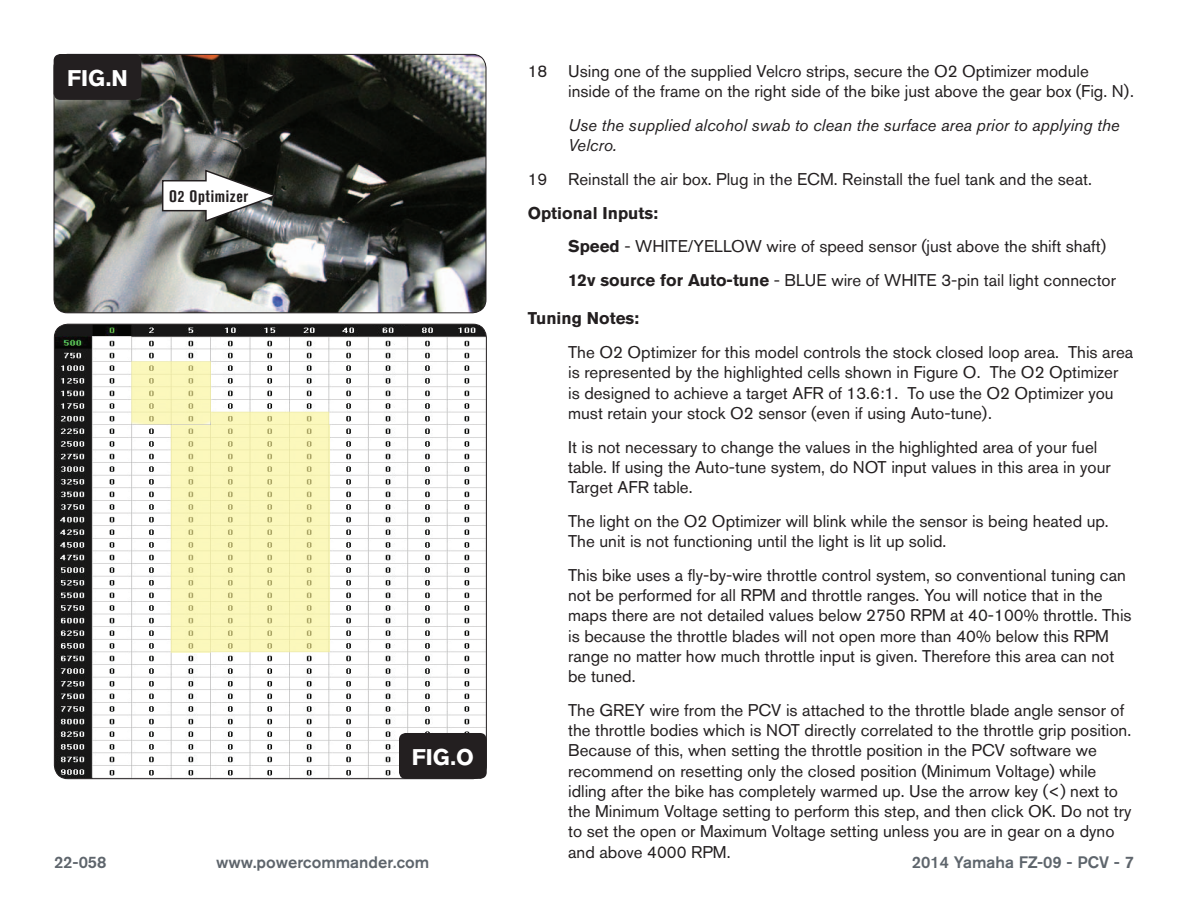
<style>
.page{position:relative;width:1188px;height:918px;background:#fff}
.page>*{position:absolute;margin:0;border:0;box-sizing:border-box;transform-origin:0 0}
.t1{font:700 22.5px "Akzidenz Grotesk BQ";color:#fff}
.Bodycopy{font:16.8px/20.2px "Akzidenz Grotesk BQ";color:#231f20}
.Bodycopy-2{font:italic 16.8px/20.2px "Akzidenz Grotesk BQ";color:#231f20}
.Bodycopy-3{font:700 16.8px "Akzidenz Grotesk BQ";color:#231f20}
.t2{font:500 16.5px "Akzidenz Grotesk BQ";color:#5e656c}
.Callouts{font:700 condensed 16.5px "Akzidenz Grotesk BQ";letter-spacing:.04em;color:#231f20}
.s1{font-weight:700}
</style>
<div class="page">
<img style="left:54px;top:324px;width:432px;height:455px">
<div style="left:399px;top:733px;width:88px;height:46px;background:#231f20;border-radius:7px"></div>
<img style="left:54px;top:54px;width:432px;height:259px">
<div style="left:54px;top:54px;width:432px;height:259px;border:1px solid #231f20;border-radius:14px"></div>
<div style="left:54px;top:54px;width:87px;height:46px;background:#231f20;border-radius:7px"></div>
<svg style="left:161px;top:169px;width:119px;height:54px"></svg>
<p class="t1" style="left:67px;top:65px;width:62px">FIG.N</p>
<p class="Callouts" style="left:169px;top:187px;width:81px">O2 Optimizer</p>
<p class="Bodycopy" style="left:568px;top:61px;width:567px;text-indent:-40px">18 Using one of the supplied Velcro strips, secure the O2 Optimizer module inside of the frame on the right side of the bike just above the gear box (Fig. N).</p>
<p class="Bodycopy-2" style="left:568px;top:115px;width:553px">Use the supplied alcohol swab to clean the surface area prior to applying the<br>Velcro.</p>
<p class="Bodycopy" style="left:528px;top:169px;width:566px">19 Reinstall the air box. Plug in the ECM. Reinstall the fuel tank and the seat.</p>
<p class="Bodycopy-3" style="left:528px;top:203px;width:132px">Optional Inputs:</p>
<p class="Bodycopy" style="left:568px;top:236px;width:539px"><span class="s1">Speed</span> - WHITE/YELLOW wire of speed sensor (just above the shift shaft)</p>
<p class="Bodycopy" style="left:568px;top:270px;width:549px"><span class="s1">12v source for Auto-tune</span> - BLUE wire of WHITE 3-pin tail light connector</p>
<p class="Bodycopy-3" style="left:528px;top:309px;width:113px">Tuning Notes:</p>
<p class="Bodycopy" style="left:568px;top:342px;width:567px">The O2 Optimizer for this model controls the stock closed loop area. This area is represented by the highlighted cells shown in Figure O. The O2 Optimizer is designed to achieve a target AFR of 13.6:1. To use the O2 Optimizer you must retain your stock O2 sensor (even if using Auto-tune).</p>
<p class="Bodycopy" style="left:568px;top:437px;width:544px">It is not necessary to change the values in the highlighted area of your fuel table. If using the Auto-tune system, do NOT input values in this area in your<br>Target AFR table.</p>
<p class="Bodycopy" style="left:568px;top:511px;width:542px">The light on the O2 Optimizer will blink while the sensor is being heated up.<br>The unit is not functioning until the light is lit up solid.</p>
<p class="Bodycopy" style="left:568px;top:565px;width:565px">This bike uses a fly-by-wire throttle control system, so conventional tuning can not be performed for all RPM and throttle ranges. You will notice that in the maps there are not detailed values below 2750 RPM at 40-100% throttle. This is because the throttle blades will not open more than 40% below this RPM range no matter how much throttle input is given. Therefore this area can not be tuned.</p>
<p class="Bodycopy" style="left:568px;top:700px;width:565px">The GREY wire from the PCV is attached to the throttle blade angle sensor of the throttle bodies which is NOT directly correlated to the throttle grip position.<br>Because of this, when setting the throttle position in the PCV software we recommend on resetting only the closed position (Minimum Voltage) while idling after the bike has completely warmed up. Use the arrow key (&lt;) next to the Minimum Voltage setting to perform this step, and then click OK. Do not try to set the open or Maximum Voltage setting unless you are in gear on a dyno and above 4000 RPM.</p>
<p class="t1" style="left:412px;top:744px;width:64px">FIG.O</p>
<p class="t2" style="left:54px;top:852px;width:54px">22-058</p>
<p class="t2" style="left:216px;top:852px;width:215px">www.powercommander.com</p>
<p class="t2" style="left:912px;top:852px;width:224px">2014 Yamaha FZ-09 - PCV - 7</p>
</div>
